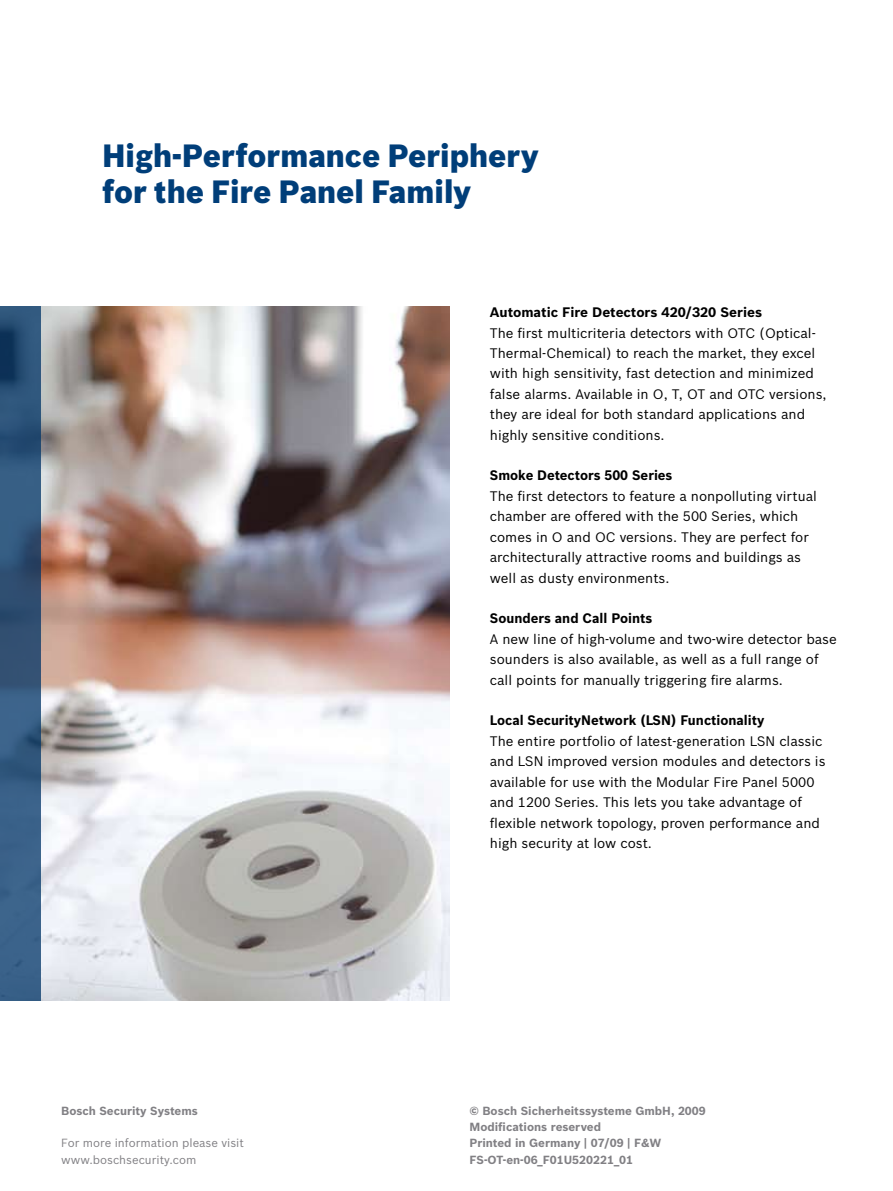
<style>
.page{position:relative;width:893px;height:1191px;background:#fff}
.page>*{position:absolute;margin:0;border:0;box-sizing:border-box;transform-origin:0 0}
.t1{font:900 31.5px/35.7px "Bosch Sans";color:#003e79}
.t2{font:13.5px/20.4px "Bosch Sans";color:#000}
.t3{font:700 13.5px "Bosch Sans";color:#000}
.t4{font:700 11.55px/16.4px "Bosch Sans";color:#818084}
.t5{font:11.55px/16.4px "Bosch Sans";color:#818084}
</style>
<div class="page">
<img style="left:41px;top:306px;width:408px;height:694px">
<svg style="left:0;top:306px;width:41px;height:694px"></svg>
<h1 class="t1" style="left:102px;top:138px;width:438px">High-Performance Periphery for the Fire Panel Family</h1>
<p class="t4" style="left:61px;top:1102px;width:138px">Bosch Security Systems</p>
<p class="t5" style="left:61px;top:1135px;width:184px">For more information please visit www.boschsecurity.com</p>
<p class="t3" style="left:490px;top:304px;width:274px">Automatic Fire Detectors 420/320 Series</p>
<p class="t2" style="left:490px;top:322px;width:338px">The first multicriteria detectors with OTC (Optical-Thermal-Chemical) to reach the market, they excel with high sensitivity, fast detection and minimized false alarms. Available in O, T, OT and OTC versions, they are ideal for both standard applications and highly sensitive conditions.</p>
<p class="t3" style="left:490px;top:467px;width:184px">Smoke Detectors 500 Series</p>
<p class="t2" style="left:490px;top:485px;width:329px">The first detectors to feature a nonpolluting virtual chamber are offered with the 500 Series, which comes in O and OC versions. They are perfect for architecturally attractive rooms and buildings as well as dusty environments.</p>
<p class="t3" style="left:490px;top:610px;width:164px">Sounders and Call Points</p>
<p class="t2" style="left:490px;top:628px;width:348px">A new line of high-volume and two-wire detector base sounders is also available, as well as a full range of call points for manually triggering fire alarms.</p>
<p class="t3" style="left:490px;top:712px;width:276px">Local SecurityNetwork (LSN) Functionality</p>
<p class="t2" style="left:490px;top:730px;width:337px">The entire portfolio of latest-generation LSN classic and LSN improved version modules and detectors is available for use with the Modular Fire Panel 5000 and 1200 Series. This lets you take advantage of flexible network topology, proven performance and high security at low cost.</p>
<p class="t4" style="left:469px;top:1102px;width:238px">© Bosch Sicherheitssysteme GmbH, 2009<br>Modifications reserved<br>Printed in Germany | 07/09 | F&amp;W<br>FS-OT-en-06_F01U520221_01</p>
</div>
